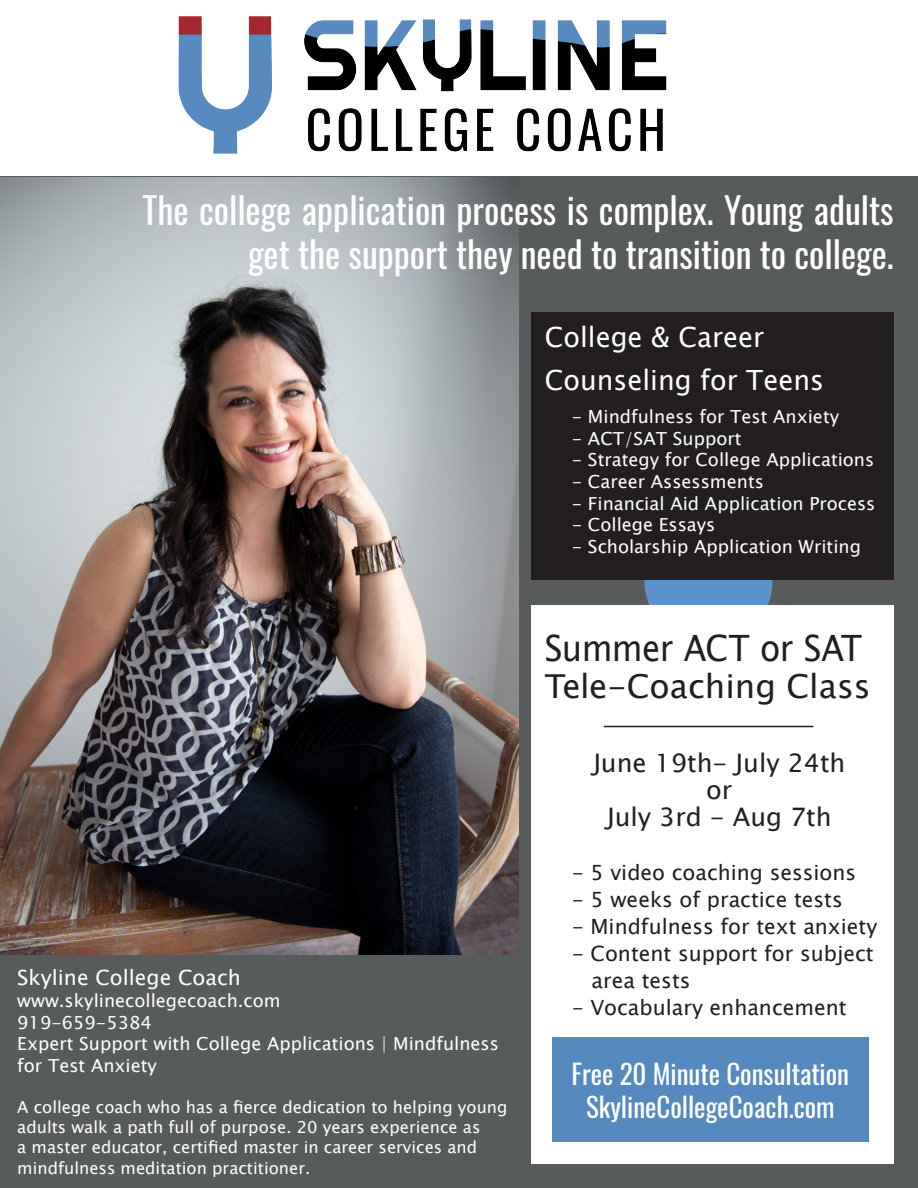
<style>
.page{position:relative;width:918px;height:1188px;background:#fff}
.page>*{position:absolute;margin:0;border:0;box-sizing:border-box;transform-origin:0 0}
.t1{font:36.3px "Lucida Sans Unicode";letter-spacing:-.02em;color:#231f20;scale:.91 1}
.t2{font:36px/43.2px "Oswald";color:#fff;text-align:right}
.t3{font:33px "Lucida Sans Unicode";color:#231f20}
.t4{font:27.75px/43.2px "Lucida Sans Unicode";color:#fff}
.t5{font:27px "Oswald";color:#fff}
.t6{font:25.5px "Lucida Sans Unicode";color:#231f20}
.t7{font:21px/27px "Lucida Sans Unicode";color:#231f20}
.t8{font:21px "Lucida Sans Unicode";color:#fff}
.t9{font:18px/21.6px "Lucida Sans Unicode";color:#fff}
.t10{font:16.5px/19.8px "Lucida Sans Unicode";color:#fff}
</style>
<div class="page">
<div style="left:0;top:177px;width:918px;height:1011px;background:#585b5b"></div>
<div style="left:644px;top:517px;width:129px;height:128px;background:#5d91cc;border-radius:50%"></div>
<img style="left:99px;top:16px;width:609px;height:161px">
<img style="left:0;top:177px;width:518px;height:778px">
<div style="left:531px;top:312px;width:363px;height:267px;background:#231f20"></div>
<div style="left:531px;top:605px;width:363px;height:558px;background:#fff"></div>
<div style="left:553px;top:1037px;width:316px;height:104px;background:#558abf"></div>
<hr style="left:604px;top:726px;width:209px;height:1px;background:#231f20">
<p class="t2" style="left:143px;top:186px;width:753px">The college application process is complex. Young adults get the support they need to transition to college.</p>
<p class="t4" style="left:545px;top:315px;width:281px">College &amp; Career<br>Counseling for Teens</p>
<p class="t9" style="left:572px;top:406px;width:269px">- Mindfulness for Test Anxiety</p>
<p class="t9" style="left:572px;top:428px;width:171px">- ACT/SAT Support</p>
<p class="t9" style="left:572px;top:449px;width:304px">- Strategy for College Applications</p>
<p class="t9" style="left:572px;top:471px;width:194px">- Career Assessments</p>
<p class="t9" style="left:572px;top:492px;width:305px">- Financial Aid Application Process</p>
<p class="t9" style="left:572px;top:514px;width:145px">- College Essays</p>
<p class="t9" style="left:572px;top:536px;width:291px">- Scholarship Application Writing</p>
<p class="t8" style="left:17px;top:961px;width:225px">Skyline College Coach</p>
<p class="t9" style="left:17px;top:990px;width:265px">www.skylinecollegecoach.com</p>
<p class="t9" style="left:17px;top:1012px;width:136px">919-659-5384</p>
<p class="t9" style="left:17px;top:1033px;width:483px">Expert Support with College Applications | Mindfulness for Test Anxiety</p>
<p class="t10" style="left:17px;top:1098px;width:492px">A college coach who has a fierce dedication to helping young adults walk a path full of purpose. 20 years experience as<br>a master educator, certified master in career services and</p>
<p class="t10" style="left:17px;top:1159px;width:295px">mindfulness meditation practitioner.</p>
<p class="t1" style="left:545px;top:619px;width:350px">Summer ACT or SAT</p>
<p class="t3" style="left:545px;top:661px;width:327px">Tele-Coaching Class</p>
<p class="t6" style="left:593px;top:743px;width:254px">June 19th- July 24th</p>
<p class="t6" style="left:706px;top:770px;width:28px">or</p>
<p class="t6" style="left:607px;top:797px;width:226px">July 3rd - Aug 7th</p>
<p class="t7" style="left:572px;top:859px;width:286px">- 5 video coaching sessions</p>
<p class="t7" style="left:572px;top:886px;width:273px">- 5 weeks of practice tests</p>
<p class="t7" style="left:572px;top:913px;width:307px">- Mindfulness for text anxiety</p>
<p class="t7" style="left:592px;top:940px;width:284px;text-indent:-20px">- Content support for subject area tests</p>
<p class="t7" style="left:572px;top:994px;width:276px">- Vocabulary enhancement</p>
<p class="t5" style="left:572px;top:1050px;width:279px">Free 20 Minute Consultation</p>
<p class="t5" style="left:586px;top:1083px;width:250px">SkylineCollegeCoach.com</p>
</div>
